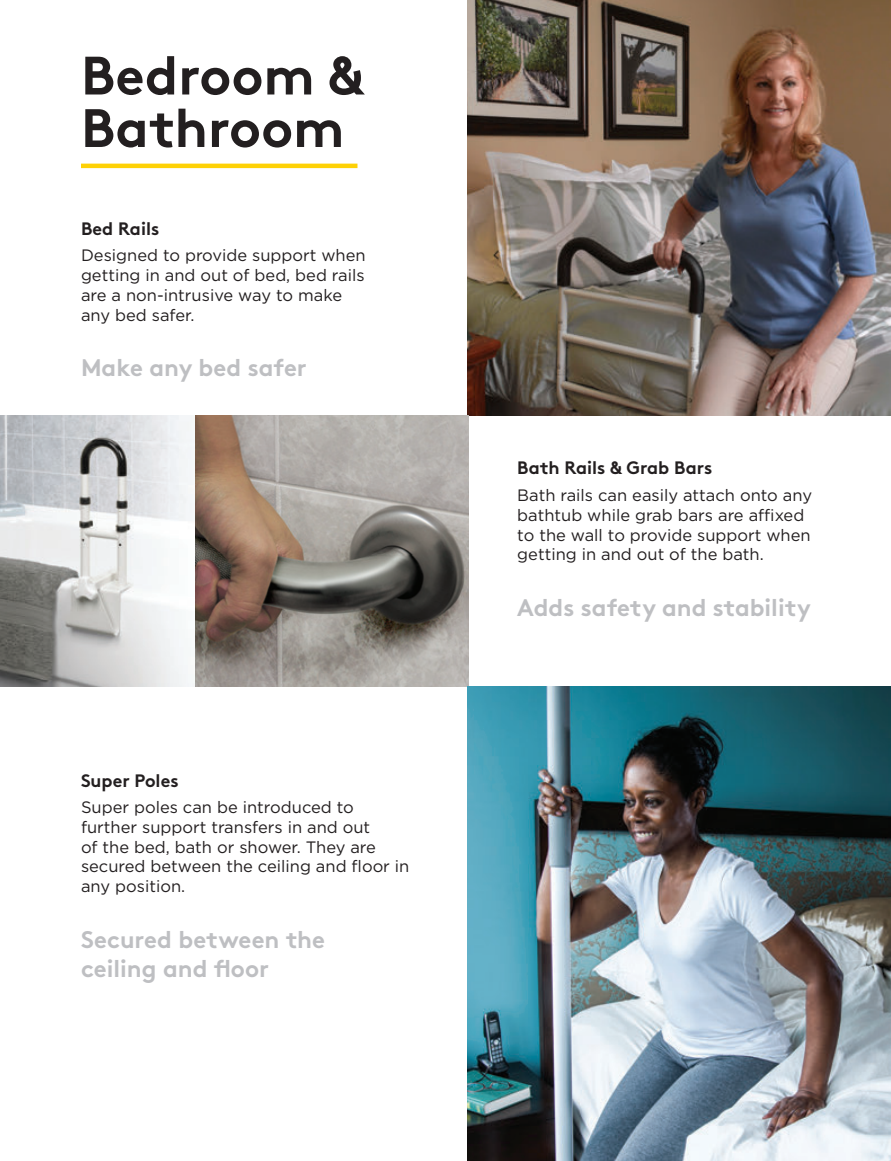
<style>
.page{position:relative;width:891px;height:1161px;background:#fff}
.page>*{position:absolute;margin:0;border:0;box-sizing:border-box;transform-origin:0 0}
.t1{font:700 54px/52.5px "Brown Std";color:#231f20}
.t2{font:700 24px/28.8px "Brown Std";color:#bebfc2}
.t3{font:700 18px "Brown Std";color:#231f20}
.t4{font:16.5px/19.8px "Gotham";color:#231f20}
</style>
<div class="page">
<img style="left:468px;top:0;width:423px;height:416px">
<img style="left:0;top:415px;width:196px;height:271px">
<img style="left:196px;top:415px;width:272px;height:272px">
<img style="left:468px;top:686px;width:423px;height:475px">
<hr style="left:81px;top:164px;width:276px;height:4px;background:#fed105">
<h1 class="t1" style="left:81px;top:49px;width:284px">Bedroom &amp;<br>Bathroom</h1>
<p class="t3" style="left:81px;top:217px;width:80px">Bed Rails</p>
<p class="t4" style="left:81px;top:245px;width:286px">Designed to provide support when getting in and out of bed, bed rails are a non-intrusive way to make any bed safer.</p>
<h2 class="t2" style="left:81px;top:353px;width:227px">Make any bed safer</h2>
<p class="t3" style="left:81px;top:769px;width:99px">Super Poles</p>
<p class="t4" style="left:81px;top:797px;width:330px">Super poles can be introduced to further support transfers in and out<br>of the bed, bath or shower. They are secured between the ceiling and floor in any position.</p>
<h2 class="t2" style="left:81px;top:925px;width:246px">Secured between the ceiling and floor</h2>
<p class="t3" style="left:517px;top:457px;width:197px">Bath Rails &amp; Grab Bars</p>
<p class="t4" style="left:517px;top:485px;width:296px">Bath rails can easily attach onto any bathtub while grab bars are affixed to the wall to provide support when getting in and out of the bath.</p>
<h2 class="t2" style="left:517px;top:593px;width:295px">Adds safety and stability</h2>
</div>
